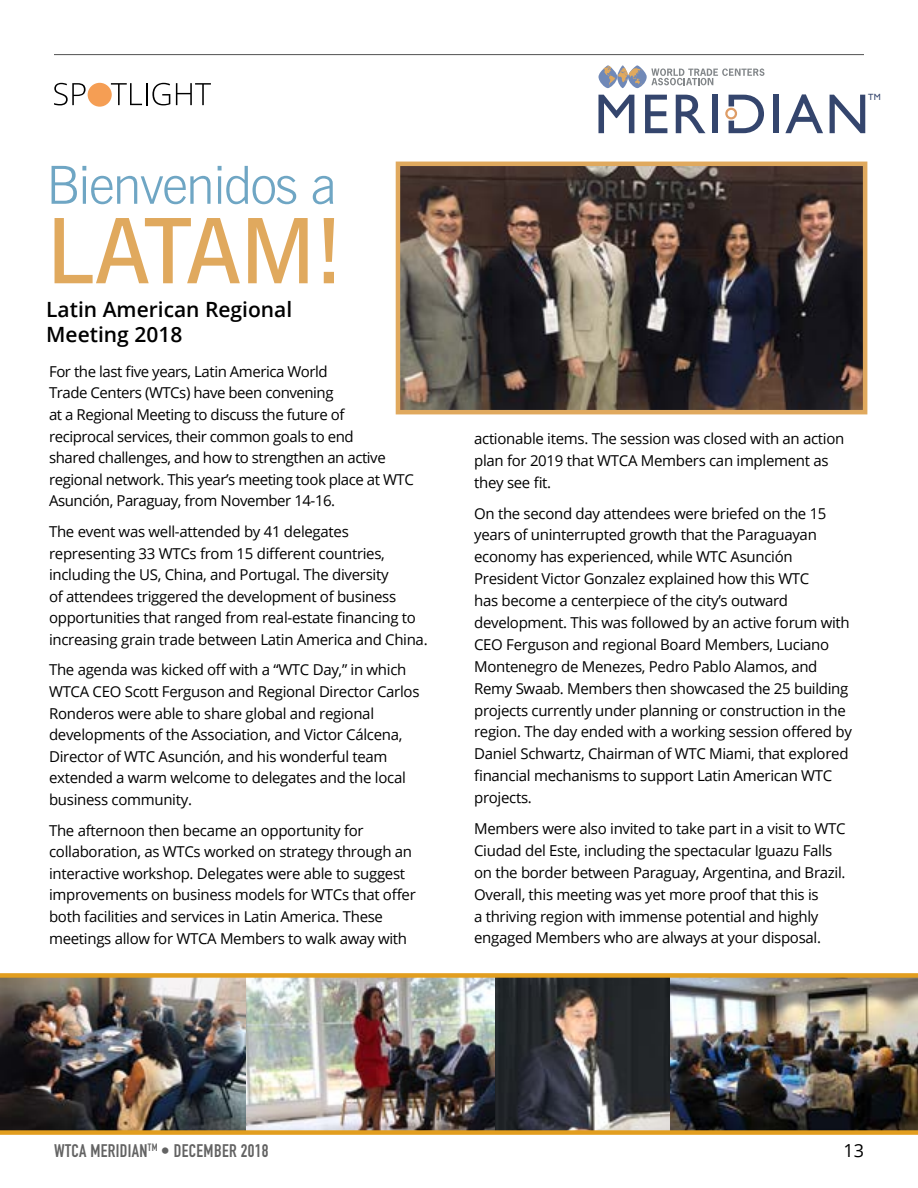
<style>
.page{position:relative;width:918px;height:1188px;background:#fff}
.page>*{position:absolute;margin:0;border:0;box-sizing:border-box;transform-origin:0 0}
.t1{font:600 90px "News Gothic BT";letter-spacing:-.04em;color:#e0a95e}
.t2{font:300 52.5px "News Gothic BT";letter-spacing:-.03em;color:#6fa6c4}
.t3{font:600 21px/25.5px "Open Sans";color:#000}
.t4{font:18px "DIN Engschrift";letter-spacing:.02em;color:#636363}
.t5{font:18px "Open Sans";color:#000}
.t6{font:15px/21.6px "Open Sans";letter-spacing:-.02em;color:#000}
.t7{font:9px "Gill Sans";color:#34456d}
</style>
<div class="page">
<svg style="left:598px;top:95px;width:36px;height:38px"></svg>
<svg style="left:645px;top:95px;width:22px;height:38px"></svg>
<svg style="left:676px;top:95px;width:30px;height:38px"></svg>
<div style="left:712px;top:95px;width:6px;height:38px;background:#34456d"></div>
<div style="left:773px;top:95px;width:6px;height:38px;background:#34456d"></div>
<svg style="left:785px;top:94px;width:38px;height:39px"></svg>
<svg style="left:830px;top:95px;width:35px;height:38px"></svg>
<div style="left:725px;top:108px;width:12px;height:11px;border:2px solid #de9d67;border-radius:50%"></div>
<svg style="left:729px;top:95px;width:35px;height:38px"></svg>
<svg style="left:599px;top:65px;width:166px;height:23px"></svg>
<img style="left:401px;top:167px;width:461px;height:242px">
<div style="left:396px;top:162px;width:471px;height:252px;border:4px solid #e0a95e"></div>
<img style="left:0;top:978px;width:918px;height:152px">
<div style="left:0;top:973px;width:918px;height:5px;background:#e29e1f"></div>
<div style="left:0;top:1130px;width:918px;height:5px;background:#e29e1f"></div>
<svg style="left:54px;top:55px;width:116px;height:52px"></svg>
<svg style="left:176px;top:83px;width:35px;height:22px"></svg>
<hr style="left:54px;top:54px;width:810px;height:1px;background:#636363">
<h2 class="t2" style="left:46px;top:153px;width:292px">Bienvenidos a</h2>
<h1 class="t1" style="left:46px;top:197px;width:299px">LATAM!</h1>
<h3 class="t3" style="left:46px;top:296px;width:248px">Latin American Regional<br>Meeting 2018</h3>
<p class="t6" style="left:49px;top:360px;width:366px">For the last five years, Latin America World<br>Trade Centers (WTCs) have been convening<br>at a Regional Meeting to discuss the future of<br>reciprocal services, their common goals to end<br>shared challenges, and how to strengthen an active regional network. This year’s meeting took place at WTC Asunción, Paraguay, from November 14-16.</p>
<p class="t6" style="left:49px;top:520px;width:380px">The event was well-attended by 41 delegates representing 33 WTCs from 15 different countries, including the US, China, and Portugal. The diversity<br>of attendees triggered the development of business opportunities that ranged from real-estate financing to increasing grain trade between Latin America and China.</p>
<p class="t6" style="left:49px;top:659px;width:372px">The agenda was kicked off with a “WTC Day,” in which WTCA CEO Scott Ferguson and Regional Director Carlos Ronderos were able to share global and regional developments of the Association, and Victor Cálcena, Director of WTC Asunción, and his wonderful team extended a warm welcome to delegates and the local business community.</p>
<p class="t6" style="left:49px;top:819px;width:368px">The afternoon then became an opportunity for collaboration, as WTCs worked on strategy through an interactive workshop. Delegates were able to suggest improvements on business models for WTCs that offer both facilities and services in Latin America. These meetings allow for WTCA Members to walk away with</p>
<p class="t7" style="left:868px;top:92px;width:14px">TM</p>
<p class="t6" style="left:474px;top:427px;width:372px">actionable items. The session was closed with an action plan for 2019 that WTCA Members can implement as they see fit.</p>
<p class="t6" style="left:474px;top:502px;width:379px">On the second day attendees were briefed on the 15 years of uninterrupted growth that the Paraguayan economy has experienced, while WTC Asunción President Victor Gonzalez explained how this WTC<br>has become a centerpiece of the city’s outward development. This was followed by an active forum with CEO Ferguson and regional Board Members, Luciano Montenegro de Menezes, Pedro Pablo Alamos, and Remy Swaab. Members then showcased the 25 building projects currently under planning or construction in the region. The day ended with a working session offered by Daniel Schwartz, Chairman of WTC Miami, that explored financial mechanisms to support Latin American WTC projects.</p>
<p class="t6" style="left:474px;top:817px;width:373px">Members were also invited to take part in a visit to WTC Ciudad del Este, including the spectacular Iguazu Falls on the border between Paraguay, Argentina, and Brazil.<br>Overall, this meeting was yet more proof that this is<br>a thriving region with immense potential and highly engaged Members who are always at your disposal.</p>
<p class="t4" style="left:54px;top:1140px;width:216px">WTCA MERIDIAN<sup>TM</sup> • DECEMBER 2018</p>
<p class="t5" style="left:843px;top:1138px;width:22px">13</p>
</div>
